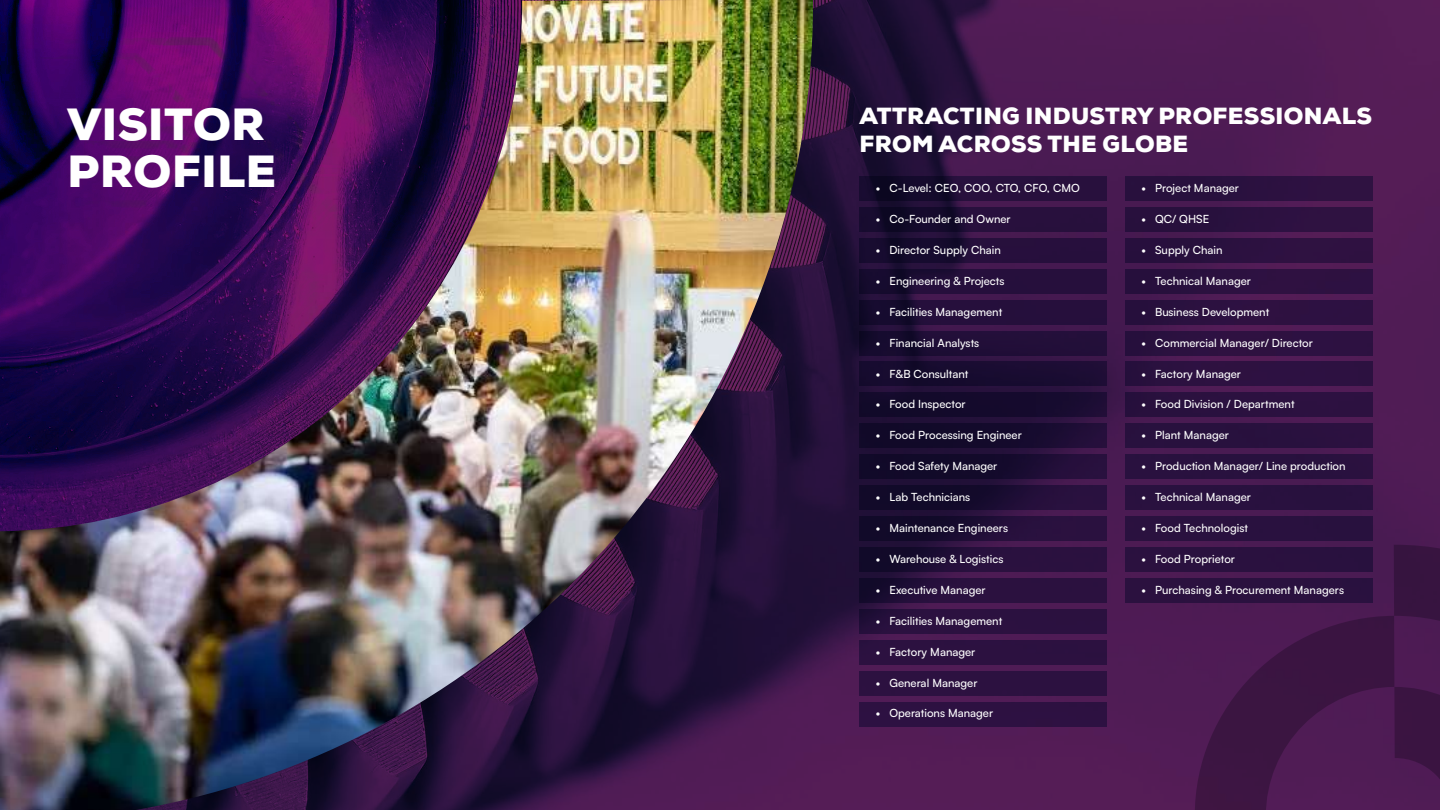
<style>
.page{position:relative;width:1440px;height:810px;background:#fff}
.page>*{position:absolute;margin:0;border:0;box-sizing:border-box;transform-origin:0 0}
.t1{font:900 45px "Nexa";letter-spacing:.015em;color:#fff}
.t2{font:900 23.33px "Nexa";letter-spacing:.015em;color:#fff}
.t3{font:500 11.25px "Satoshi";color:#fff}
</style>
<div class="page">
<svg style="left:813px;top:0;width:627px;height:810px;fill:#4f1b55"></svg>
<svg style="left:1194px;top:544px;width:246px;height:266px"></svg>
<img style="left:0;top:0;width:813px;height:810px">
<div style="left:860px;top:176px;width:247px;height:25px;background:linear-gradient(to right,#0f0926,#301344)"></div>
<div style="left:1125px;top:176px;width:248px;height:25px;background:#2b113f"></div>
<div style="left:860px;top:485px;width:247px;height:25px;background:linear-gradient(to right,#0a0823,#2a1140)"></div>
<div style="left:1125px;top:485px;width:248px;height:25px;background:#29113f"></div>
<div style="left:860px;top:393px;width:247px;height:24px;background:#140a2c"></div>
<div style="left:1125px;top:393px;width:248px;height:24px;background:#2b1140"></div>
<div style="left:860px;top:702px;width:247px;height:25px;background:#2d1142"></div>
<div style="left:860px;top:207px;width:247px;height:25px;background:linear-gradient(to right,#0f0927,#2e1243)"></div>
<div style="left:1125px;top:207px;width:248px;height:25px;background:#2b1140"></div>
<div style="left:860px;top:516px;width:247px;height:25px;background:linear-gradient(to right,#0d0825,#301244)"></div>
<div style="left:1125px;top:516px;width:248px;height:25px;background:#29113f"></div>
<div style="left:860px;top:455px;width:247px;height:24px;background:linear-gradient(to right,#0b0823,#250f3c)"></div>
<div style="left:1125px;top:455px;width:248px;height:24px;background:#28113e"></div>
<div style="left:860px;top:238px;width:247px;height:24px;background:linear-gradient(to right,#120a2a,#2c1042)"></div>
<div style="left:1125px;top:238px;width:248px;height:24px;background:#2c1140"></div>
<div style="left:860px;top:547px;width:247px;height:25px;background:linear-gradient(to right,#120a2a,#321346)"></div>
<div style="left:1125px;top:547px;width:248px;height:25px;background:#2a113f"></div>
<div style="left:860px;top:362px;width:247px;height:24px;background:#180c30"></div>
<div style="left:1125px;top:362px;width:248px;height:24px;background:#2d1141"></div>
<div style="left:860px;top:671px;width:247px;height:25px;background:#2c1140"></div>
<div style="left:860px;top:269px;width:247px;height:24px;background:linear-gradient(to right,#180b2f,#2b1041)"></div>
<div style="left:1125px;top:269px;width:248px;height:24px;background:#2d1140"></div>
<div style="left:860px;top:578px;width:247px;height:25px;background:linear-gradient(to right,#1b0c33,#311344)"></div>
<div style="left:1125px;top:578px;width:248px;height:25px;background:#2a113f"></div>
<div style="left:860px;top:424px;width:247px;height:24px;background:linear-gradient(to right,#0d0824,#1f0e37)"></div>
<div style="left:1125px;top:424px;width:248px;height:24px;background:#28113e"></div>
<div style="left:860px;top:300px;width:247px;height:24px;background:linear-gradient(to right,#180b30,#2b1041)"></div>
<div style="left:1125px;top:300px;width:248px;height:24px;background:#2d1141"></div>
<div style="left:860px;top:609px;width:247px;height:25px;background:#2b1140"></div>
<div style="left:860px;top:331px;width:247px;height:24px;background:linear-gradient(to right,#150b2d,#27103d)"></div>
<div style="left:1125px;top:331px;width:248px;height:24px;background:#2d1141"></div>
<div style="left:860px;top:640px;width:247px;height:25px;background:#2c1140"></div>
<h1 class="t1" style="left:68px;top:95px;width:199px">VISITOR</h1>
<h1 class="t1" style="left:68px;top:142px;width:210px">PROFILE</h1>
<h2 class="t2" style="left:860px;top:101px;width:514px">ATTRACTING INDUSTRY PROFESSIONALS</h2>
<h2 class="t2" style="left:860px;top:129px;width:330px">FROM ACROSS THE GLOBE</h2>
<p class="t3" style="left:876px;top:180px;width:205px">• C-Level: CEO, COO, CTO, CFO, CMO</p>
<p class="t3" style="left:876px;top:211px;width:136px">• Co-Founder and Owner</p>
<p class="t3" style="left:876px;top:242px;width:127px">• Director Supply Chain</p>
<p class="t3" style="left:876px;top:273px;width:130px">• Engineering &amp; Projects</p>
<p class="t3" style="left:876px;top:304px;width:128px">• Facilities Management</p>
<p class="t3" style="left:876px;top:335px;width:105px">• Financial Analysts</p>
<p class="t3" style="left:876px;top:366px;width:94px">• F&amp;B Consultant</p>
<p class="t3" style="left:876px;top:397px;width:91px">• Food Inspector</p>
<p class="t3" style="left:876px;top:427px;width:147px">• Food Processing Engineer</p>
<p class="t3" style="left:876px;top:458px;width:123px">• Food Safety Manager</p>
<p class="t3" style="left:876px;top:489px;width:96px">• Lab Technicians</p>
<p class="t3" style="left:876px;top:520px;width:134px">• Maintenance Engineers</p>
<p class="t3" style="left:876px;top:551px;width:129px">• Warehouse &amp; Logistics</p>
<p class="t3" style="left:876px;top:582px;width:111px">• Executive Manager</p>
<p class="t3" style="left:876px;top:613px;width:128px">• Facilities Management</p>
<p class="t3" style="left:876px;top:644px;width:101px">• Factory Manager</p>
<p class="t3" style="left:876px;top:675px;width:103px">• General Manager</p>
<p class="t3" style="left:876px;top:706px;width:119px">• Operations Manager</p>
<p class="t3" style="left:1142px;top:180px;width:99px">• Project Manager</p>
<p class="t3" style="left:1142px;top:211px;width:69px">• QC/ QHSE</p>
<p class="t3" style="left:1142px;top:242px;width:83px">• Supply Chain</p>
<p class="t3" style="left:1142px;top:273px;width:111px">• Technical Manager</p>
<p class="t3" style="left:1142px;top:304px;width:129px">• Business Development</p>
<p class="t3" style="left:1142px;top:335px;width:173px">• Commercial Manager/ Director</p>
<p class="t3" style="left:1142px;top:366px;width:101px">• Factory Manager</p>
<p class="t3" style="left:1142px;top:397px;width:154px">• Food Division / Department</p>
<p class="t3" style="left:1142px;top:428px;width:89px">• Plant Manager</p>
<p class="t3" style="left:1142px;top:458px;width:206px">• Production Manager/ Line production</p>
<p class="t3" style="left:1142px;top:489px;width:111px">• Technical Manager</p>
<p class="t3" style="left:1142px;top:520px;width:108px">• Food Technologist</p>
<p class="t3" style="left:1142px;top:551px;width:95px">• Food Proprietor</p>
<p class="t3" style="left:1142px;top:582px;width:204px">• Purchasing &amp; Procurement Managers</p>
</div>
